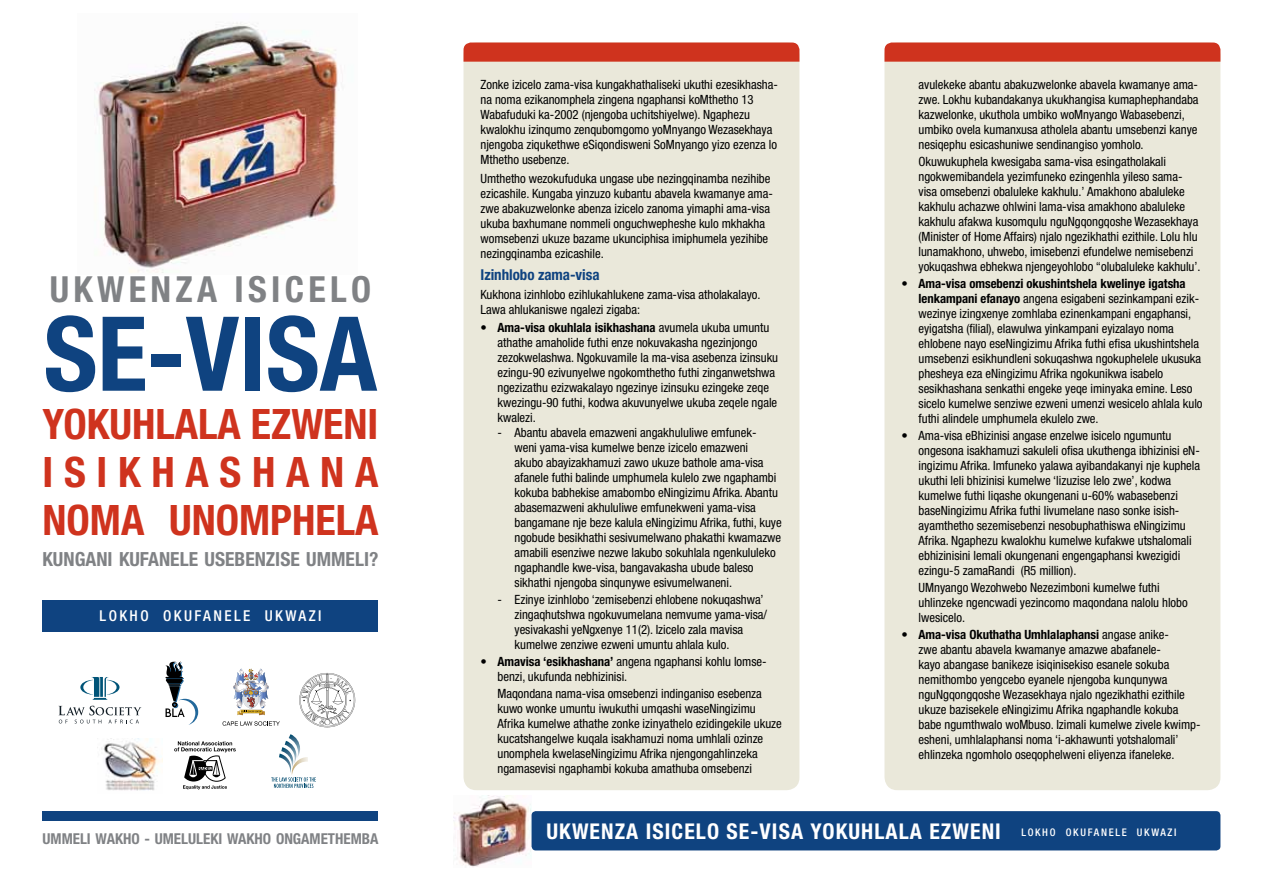
<style>
.page{position:relative;width:1263px;height:893px;background:#fff}
.page>*{position:absolute;margin:0;border:0;box-sizing:border-box;transform-origin:0 0}
.t1{font:700 condensed 103.5px "Helvetica Neue";color:#0f4380}
.t2{font:700 condensed 42px/48px "Helvetica Neue";color:#cf331e;text-align:justify}
.t3{font:700 condensed 36px "Helvetica Neue";letter-spacing:.12em;color:#808285}
.t4{font:700 condensed 21.75px "Helvetica Neue";color:#fff}
.t5{font:700 condensed 19.5px "Helvetica Neue";color:#808285}
.t6{font:700 condensed 15px "Helvetica Neue";color:#808285}
.t7{font:500 condensed 15px "Helvetica Neue";letter-spacing:.16em;color:#fff}
.t8{font:700 condensed 15px "Helvetica Neue";color:#0f4380}
.t9{font:condensed 12.75px/15px "Helvetica Neue";letter-spacing:-.005em;color:#000}
.t10{font:500 condensed 10.5px "Helvetica Neue";letter-spacing:.16em;color:#fff}
.s1{font-weight:700}
</style>
<div class="page">
<div style="left:43px;top:600px;width:335px;height:31px;background:#0f4380"></div>
<div style="left:43px;top:811px;width:335px;height:10px;background:#0f4380"></div>
<img style="left:94px;top:22px;width:244px;height:251px">
<img style="left:454px;top:795px;width:77px;height:72px">
<svg style="left:80px;top:677px;width:40px;height:23px"></svg>
<svg style="left:58px;top:706px;width:83px;height:17px"></svg>
<svg style="left:223px;top:721px;width:57px;height:5px"></svg>
<svg style="left:233px;top:668px;width:36px;height:47px"></svg>
<img style="left:97px;top:739px;width:65px;height:52px">
<svg style="left:174px;top:741px;width:62px;height:48px"></svg>
<svg style="left:271px;top:734px;width:45px;height:54px"></svg>
<svg style="left:165px;top:661px;width:33px;height:64px"></svg>
<div style="left:463px;top:43px;width:336px;height:747px;background:#eae8da;border-radius:13px"></div>
<div style="left:884px;top:43px;width:336px;height:747px;background:#eae8da;border-radius:13px"></div>
<div style="left:531px;top:811px;width:689px;height:39px;background:#0f4380;border-radius:4px"></div>
<div style="left:463px;top:43px;width:336px;height:19px;background:#cf331e"></div>
<div style="left:884px;top:43px;width:336px;height:19px;background:#cf331e"></div>
<svg style="left:299px;top:673px;width:56px;height:54px"></svg>
<h3 class="t3" style="left:50px;top:268px;width:323px">Ukwenza isicelo</h3>
<h1 class="t1" style="left:44px;top:291px;width:335px">se-visa</h1>
<h2 class="t2" style="left:43px;top:399px;width:337px">yokuhlala ezweni isikhashana noma unomphela</h2>
<h3 class="t5" style="left:43px;top:547px;width:337px">Kungani kufanele usebenzise ummeli?</h3>
<p class="t7" style="left:100px;top:607px;width:223px">LOKHO OKUFANELE UKWAZI</p>
<p class="t6" style="left:43px;top:829px;width:17px">UMMELI</p>
<p class="t6" style="left:96px;top:829px;width:10px">WAKHO</p>
<p class="t6" style="left:145px;top:829px;width:59px">- UMELULEKI</p>
<p class="t6" style="left:227px;top:829px;width:10px">WAKHO</p>
<p class="t6" style="left:276px;top:829px;width:10px">ONGAME</p>
<p class="t6" style="left:328px;top:829px;width:17px">THEMBA</p>
<p class="t9" style="left:480px;top:77px;width:299px">Zonke izicelo zama-visa kungakhathaliseki ukuthi ezesikhasha&shy;na noma ezikanomphela zingena ngaphansi koMthetho 13<br>Wabafuduki ka-2002 (njengoba uchitshiyelwe). Ngaphezu kwalokhu izinqumo zenqubomgomo yoMnyango Wezasekhaya njengoba ziqukethwe eSiqondisweni SoMnyango yizo ezenza lo Mthetho usebenze.</p>
<p class="t9" style="left:480px;top:171px;width:294px">Umthetho wezokufuduka ungase ube nezingqinamba nezihibe ezicashile. Kungaba yinzuzo kubantu abavela kwamanye ama&shy;zwe abakuzwelonke abenza izicelo zanoma yimaphi ama-visa ukuba baxhumane nommeli onguchwepheshe kulo mkhakha womsebenzi ukuze bazame ukunciphisa imiphumela yezihibe nezingqinamba ezicashile.</p>
<p class="t8" style="left:480px;top:266px;width:121px">Izinhlobo zama-visa</p>
<p class="t9" style="left:480px;top:287px;width:281px">Kukhona izinhlobo ezihlukahlukene zama-visa atholakalayo.<br>Lawa ahlukaniswe ngalezi zigaba:</p>
<p class="t9" style="left:497px;top:319px;width:282px;text-indent:-17px">• <span class="s1">Ama-visa okuhlala isikhashana</span> avumela ukuba umuntu athathe amaholide futhi enze nokuvakasha ngezinjongo zezokwelashwa. Ngokuvamile la ma-visa asebenza izinsuku ezingu-90 ezivunyelwe ngokomthetho futhi zinganwetshwa ngezizathu ezizwakalayo ngezinye izinsuku ezingeke zeqe kwezingu-90 futhi, kodwa akuvunyelwe ukuba zeqele ngale kwalezi.</p>
<p class="t9" style="left:514px;top:424px;width:269px;text-indent:-17px">- Abantu abavela emazweni angakhululiwe emfunek&shy;weni yama-visa kumelwe benze izicelo emazweni<br>akubo abayizakhamuzi zawo ukuze bathole ama-visa afanele futhi balinde umphumela kulelo zwe ngaphambi kokuba babhekise amabombo eNingizimu Afrika. Abantu abasemazweni akhululiwe emfunekweni yama-visa bangamane nje beze kalula eNingizimu Afrika, futhi, kuye ngobude besikhathi sesivumelwano phakathi kwamazwe amabili esenziwe nezwe lakubo sokuhlala ngenkululeko ngaphandle kwe-visa, bangavakasha ubude baleso sikhathi njengoba sinqunywe esivumelwaneni.</p>
<p class="t9" style="left:514px;top:592px;width:254px;text-indent:-17px">- Ezinye izinhlobo ‘zemisebenzi ehlobene nokuqashwa’ zingaqhutshwa ngokuvumelana nemvume yama-visa/ yesivakashi yeNgxenye 11(2). Izicelo zala mavisa kumelwe zenziwe ezweni umuntu ahlala kulo.</p>
<p class="t9" style="left:497px;top:654px;width:271px;text-indent:-17px">• <span class="s1">Amavisa ‘esikhashana’</span> angena ngaphansi kohlu lomse&shy;benzi, ukufunda nebhizinisi.</p>
<p class="t9" style="left:497px;top:686px;width:286px">Maqondana nama-visa omsebenzi indinganiso esebenza kuwo wonke umuntu iwukuthi umqashi waseNingizimu Afrika kumelwe athathe zonke izinyathelo ezidingekile ukuze kucatshangelwe kuqala isakhamuzi noma umhlali ozinze unomphela kwelaseNingizimu Afrika njengongahlinzeka ngamasevisi ngaphambi kokuba amathuba omsebenzi</p>
<p class="t9" style="left:918px;top:77px;width:281px">avulekeke abantu abakuzwelonke abavela kwamanye ama&shy;zwe. Lokhu kubandakanya ukukhangisa kumaphephandaba kazwelonke, ukuthola umbiko woMnyango Wabasebenzi, umbiko ovela kumanxusa atholela abantu umsebenzi kanye nesiqephu esicashuniwe sendinangiso yomholo.</p>
<p class="t9" style="left:918px;top:154px;width:284px">Okuwukuphela kwesigaba sama-visa esingatholakali ngokwemibandela yezimfuneko ezingenhla yileso sama&shy;visa omsebenzi obaluleke kakhulu.’ Amakhono abaluleke kakhulu achazwe ohlwini lama-visa amakhono abaluleke kakhulu afakwa kusomqulu nguNgqongqoshe Wezasekhaya (Minister of Home Affairs) njalo ngezikhathi ezithile. Lolu hlu lunamakhono, uhwebo, imisebenzi efundelwe nemisebenzi yokuqashwa ebhekwa njengeyohlobo “olubaluleke kakhulu’.</p>
<p class="t9" style="left:918px;top:276px;width:286px;text-indent:-17px">• <span class="s1">Ama-visa omsebenzi okushintshela kwelinye igatsha lenkampani efanayo</span> angena esigabeni sezinkampani ezik&shy;wezinye izingxenye zomhlaba ezinenkampani engaphansi, eyigatsha (filial), elawulwa yinkampani eyizalayo noma ehlobene nayo eseNingizimu Afrika futhi efisa ukushintshela umsebenzi esikhundleni sokuqashwa ngokuphelele ukusuka phesheya eza eNingizimu Afrika ngokunikwa isabelo sesikhashana senkathi engeke yeqe iminyaka emine. Leso sicelo kumelwe senziwe ezweni umenzi wesicelo ahlala kulo futhi alindele umphumela ekulelo zwe.</p>
<p class="t9" style="left:918px;top:428px;width:283px;text-indent:-17px">• Ama-visa eBhizinisi angase enzelwe isicelo ngumuntu ongesona isakhamuzi sakuleli ofisa ukuthenga ibhizinisi eN&shy;ingizimu Afrika. Imfuneko yalawa ayibandakanyi nje kuphela ukuthi leli bhizinisi kumelwe ‘lizuzise lelo zwe’, kodwa kumelwe futhi liqashe okungenani u-60% wabasebenzi baseNingizimu Afrika futhi livumelane naso sonke isish&shy;ayamthetho sezemisebenzi nesobuphathiswa eNingizimu Afrika. Ngaphezu kwalokhu kumelwe kufakwe utshalomali ebhizinisini lemali okungenani engengaphansi kwezigidi ezingu-5 zamaRandi (R5 million).</p>
<p class="t9" style="left:918px;top:580px;width:271px">UMnyango Wezohwebo Nezezimboni kumelwe futhi uhlinzeke ngencwadi yezincomo maqondana nalolu hlobo lwesicelo.</p>
<p class="t9" style="left:918px;top:627px;width:284px;text-indent:-17px">• <span class="s1">Ama-visa Okuthatha Umhlalaphansi</span> angase anike-<br>zwe abantu abavela kwamanye amazwe abafanele-<br>kayo abangase banikeze isiqinisekiso esanele sokuba nemithombo yengcebo eyanele njengoba kunqunywa nguNgqongqoshe Wezasekhaya njalo ngezikhathi ezithile ukuze bazisekele eNingizimu Afrika ngaphandle kokuba babe ngumthwalo woMbuso. Izimali kumelwe zivele kwimp&shy;esheni, umhlalaphansi noma ‘i-akhawunti yotshalomali’ ehlinzeka ngomholo oseqophelweni eliyenza ifaneleke.</p>
<h3 class="t4" style="left:646px;top:818px;width:12px">ISICELO</h3>
<h3 class="t4" style="left:726px;top:818px;width:45px">SE-VISA</h3>
<h3 class="t4" style="left:810px;top:818px;width:64px">YOKUHLALA</h3>
<h3 class="t4" style="left:929px;top:818px;width:13px">EZWENI</h3>
<h3 class="t4" style="left:546px;top:818px;width:27px">UKWENZA</h3>
<p class="t10" style="left:1021px;top:826px;width:157px">LOKHO OKUFANELE UKWAZI</p>
</div>
